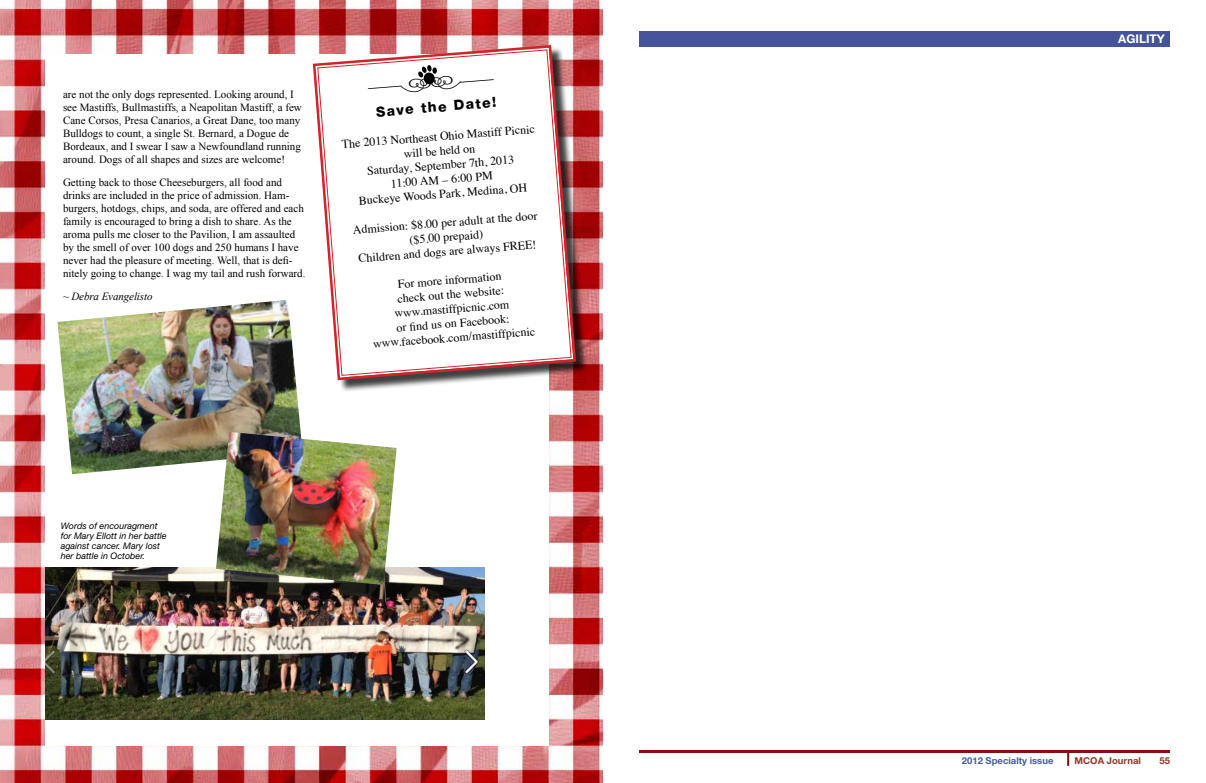
<style>
.page{position:relative;width:1206px;height:783px;background:#fff}
.page>*{position:absolute;margin:0;border:0;box-sizing:border-box;transform-origin:0 0}
.t1{font:800 14px "Helvetica Neue LT Std";color:#000}
.t2{font:12px/14.4px "Times";color:#000;text-align:center}
.t3{font:700 12px "Helvetica Neue";color:#fff}
.t4{font:11px/13px "Times New Roman";color:#000}
.t5{font:italic 11px "Times New Roman";letter-spacing:-.01em;color:#000}
.t6{font:700 9.5px "Helvetica Neue";color:#445ba5}
.t7{font:700 9.5px "Helvetica Neue";color:#943526}
.t8{font:italic 9px/10px "Helvetica Neue";color:#000}
</style>
<div class="page">
<hr style="left:639px;top:750px;width:531px;height:3px;background:#851013">
<svg style="left:1067px;top:753px;width:2px;height:13px"></svg>
<img style="left:0;top:0;width:603px;height:783px">
<div style="left:46px;top:54px;width:503px;height:692px;background:#fff"></div>
<div style="left:639px;top:32px;width:531px;height:15px;background:#45549a"></div>
<img style="left:57px;top:300px;width:244px;height:174px">
<img style="left:45px;top:567px;width:440px;height:153px">
<img style="left:216px;top:432px;width:181px;height:153px">
<div style="left:315px;top:47px;width:273px;height:345px;background:#000;opacity:.75"></div>
<svg style="left:311px;top:44px;width:266px;height:338px"></svg>
<svg style="left:317px;top:49px;width:255px;height:327px"></svg>
<svg style="left:368px;top:65px;width:126px;height:28px"></svg>
<p class="t4" style="left:63px;top:87px;width:240px">are not the only dogs represented. Looking around, I see Mastiffs, Bullmastiffs, a Neapolitan Mastiff, a few Cane Corsos, Presa Canarios, a Great Dane, too many Bulldogs to count, a single St. Bernard, a Dogue de Bordeaux, and I swear I saw a Newfoundland running around. Dogs of all shapes and sizes are welcome!</p>
<p class="t4" style="left:63px;top:175px;width:244px">Getting back to those Cheeseburgers, all food and drinks are included in the price of admission. Ham&shy;burgers, hotdogs, chips, and soda, are offered and each family is encouraged to bring a dish to share. As the aroma pulls me closer to the Pavilion, I am assaulted by the smell of over 100 dogs and 250 humans I have never had the pleasure of meeting. Well, that is defi&shy;nitely going to change. I wag my tail and rush forward.</p>
<p class="t5" style="left:63px;top:288px;width:91px">~ Debra Evangelisto</p>
<p class="t1" style="left:375px;top:103px;width:122px;rotate:-4deg">Save the Date!</p>
<p class="t2" style="left:341px;top:135px;width:195px;rotate:-4deg">The 2013 Northeast Ohio Mastiff Picnic will be held on<br>Saturday, September 7th, 2013<br>11:00 AM – 6:00 PM<br>Buckeye Woods Park, Medina, OH</p>
<p class="t2" style="left:352px;top:221px;width:186px;rotate:-4deg">Admission: $8.00 per adult at the door ($5.00 prepaid)<br>Children and dogs are always FREE!</p>
<p class="t2" style="left:369px;top:277px;width:164px;rotate:-4deg">For more information<br>check out the website: www.mastiffpicnic.com<br>or find us on Facebook: www.facebook.com/mastiffpicnic</p>
<p class="t8" style="left:61px;top:521px;width:108px">Words of encouragment for Mary Ellott in her battle against cancer. Mary lost her battle in October.</p>
<p class="t3" style="left:1118px;top:31px;width:48px">Agility</p>
<p class="t6" style="left:962px;top:755px;width:93px">2012 Specialty issue</p>
<p class="t7" style="left:1075px;top:755px;width:68px">MCOA Journal</p>
<p class="t7" style="left:1159px;top:755px;width:12px">55</p>
</div>
